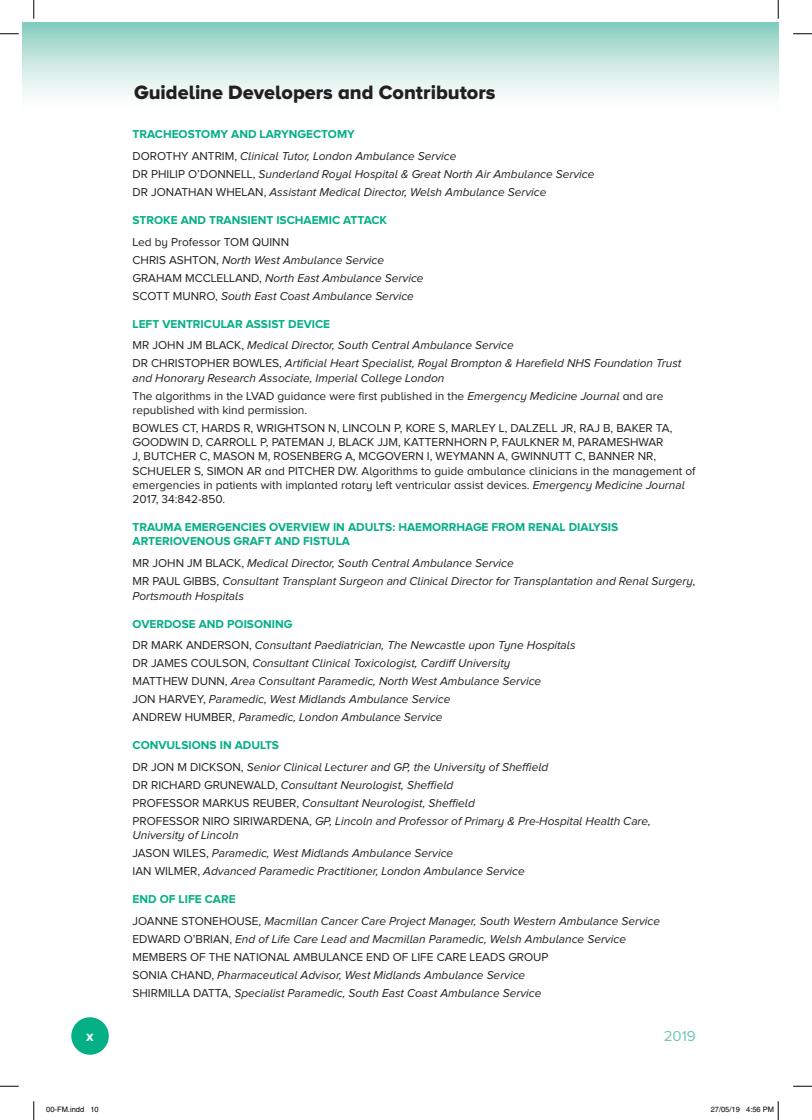
<style>
.page{position:relative;width:812px;height:1120px;background:#fff}
.page>*{position:absolute;margin:0;border:0;box-sizing:border-box;transform-origin:0 0}
.t1{font:20px "Proxima Nova A Extrabld";color:#231f20}
.t2{font:15px "Proxima Nova A";color:#6fc8b6}
.t3{font:700 15px "Proxima Nova A";color:#fff}
.t4{font:italic 11.88px/18px "Proxima Nova A";color:#231f20}
.t5{font:11.88px/14.2px "Proxima Nova A";color:#231f20}
.t6{font:700 11.88px/21.8px "Proxima Nova A";color:#04af85}
.t7{font:7.5px "Helvetica";color:#000}
.s1{font-weight:700;font-style:normal;color:#04af85}
.s2{font-style:normal}
.s3{font-weight:400;color:#231f20}
.s4{font-style:italic}
</style>
<div class="page">
<div style="left:22px;top:22px;width:756px;height:91px;background:linear-gradient(to bottom,#8ccfc1,#fff)"></div>
<div style="left:71px;top:1017px;width:38px;height:38px;background:#04af85;border-radius:50%"></div>
<svg style="left:0;top:33px;width:19px;height:2px"></svg>
<svg style="left:793px;top:33px;width:19px;height:2px"></svg>
<svg style="left:0;top:1085px;width:19px;height:2px"></svg>
<svg style="left:793px;top:1085px;width:19px;height:2px"></svg>
<svg style="left:33px;top:0;width:2px;height:19px"></svg>
<svg style="left:33px;top:1101px;width:2px;height:19px"></svg>
<svg style="left:777px;top:0;width:2px;height:19px"></svg>
<svg style="left:777px;top:1101px;width:2px;height:19px"></svg>
<h1 class="t1" style="left:134px;top:81px;width:363px">Guideline Developers and Contributors</h1>
<p class="t4" style="left:132px;top:123px;width:325px;line-height:21.8px"><span class="s1">TRACHEOSTOMY AND LARYNGECTOMY<br></span><span class="s2">DOROTHY ANTRIM,</span> Clinical Tutor, London Ambulance Service</p>
<p class="t4" style="left:132px;top:165px;width:463px"><span class="s2">DR PHILIP O’DONNELL,</span> Sunderland Royal Hospital &amp; Great North Air Ambulance Service<br><span class="s2">DR JONATHAN WHELAN,</span> Assistant Medical Director, Welsh Ambulance Service</p>
<p class="t6" style="left:132px;top:209px;width:256px">STROKE AND TRANSIENT ISCHAEMIC ATTACK<br><span class="s3">Led by Professor TOM QUINN</span></p>
<p class="t4" style="left:132px;top:251px;width:292px"><span class="s2">CHRIS ASHTON,</span> North West Ambulance Service<br><span class="s2">GRAHAM MCCLELLAND,</span> North East Ambulance Service<br><span class="s2">SCOTT MUNRO,</span> South East Coast Ambulance Service</p>
<p class="t4" style="left:132px;top:313px;width:383px;line-height:21.8px"><span class="s1">LEFT VENTRICULAR ASSIST DEVICE<br></span><span class="s2">MR JOHN JM BLACK,</span> Medical Director, South Central Ambulance Service</p>
<p class="t4" style="left:132px;top:356px;width:550px;line-height:14.2px"><span class="s2">DR CHRISTOPHER BOWLES,</span> Artificial Heart Specialist, Royal Brompton &amp; Harefield NHS Foundation Trust and Honorary Research Associate, Imperial College London</p>
<p class="t5" style="left:132px;top:388px;width:532px">The algorithms in the LVAD guidance were first published in the <span class="s4">Emergency Medicine Journal</span> and are republished with kind permission.</p>
<p class="t5" style="left:132px;top:421px;width:564px">BOWLES CT, HARDS R, WRIGHTSON N, LINCOLN P, KORE S, MARLEY L, DALZELL JR, RAJ B, BAKER TA, GOODWIN D, CARROLL P, PATEMAN J, BLACK JJM, KATTERNHORN P, FAULKNER M, PARAMESHWAR<br>J, BUTCHER C, MASON M, ROSENBERG A, MCGOVERN I, WEYMANN A, GWINNUTT C, BANNER NR, SCHUELER S, SIMON AR and PITCHER DW. Algorithms to guide ambulance clinicians in the management of emergencies in patients with implanted rotary left ventricular assist devices. <span class="s4">Emergency Medicine Journal </span>2017, 34:842-850.</p>
<p class="t6" style="left:132px;top:520px;width:487px;line-height:14.2px">TRAUMA EMERGENCIES OVERVIEW IN ADULTS: HAEMORRHAGE FROM RENAL DIALYSIS<br>ARTERIOVENOUS GRAFT AND FISTULA</p>
<p class="t4" style="left:132px;top:554px;width:564px"><span class="s2">MR JOHN JM BLACK,</span> Medical Director, South Central Ambulance Service<br><span class="s2">MR PAUL GIBBS,</span> Consultant Transplant Surgeon and Clinical Director for Transplantation and Renal Surgery,</p>
<p class="t4" style="left:132px;top:586px;width:113px">Portsmouth Hospitals</p>
<p class="t4" style="left:132px;top:612px;width:444px;line-height:21.8px"><span class="s1">OVERDOSE AND POISONING<br></span><span class="s2">DR MARK ANDERSON,</span> Consultant Paediatrician, The Newcastle upon Tyne Hospitals</p>
<p class="t4" style="left:132px;top:654px;width:410px"><span class="s2">DR JAMES COULSON,</span> Consultant Clinical Toxicologist, Cardiff University <span class="s2">MATTHEW DUNN,</span> Area Consultant Paramedic, North West Ambulance Service <span class="s2">JON HARVEY,</span> Paramedic, West Midlands Ambulance Service<br><span class="s2">ANDREW HUMBER,</span> Paramedic, London Ambulance Service</p>
<p class="t4" style="left:132px;top:734px;width:417px;line-height:21.8px"><span class="s1">CONVULSIONS IN ADULTS<br></span><span class="s2">DR JON M DICKSON,</span> Senior Clinical Lecturer and GP, the University of Sheffield</p>
<p class="t4" style="left:132px;top:776px;width:520px"><span class="s2">DR RICHARD GRUNEWALD,</span> Consultant Neurologist, Sheffield<br><span class="s2">PROFESSOR MARKUS REUBER,</span> Consultant Neurologist, Sheffield<br><span class="s2">PROFESSOR NIRO SIRIWARDENA,</span> GP, Lincoln and Professor of Primary &amp; Pre-Hospital Health Care,</p>
<p class="t4" style="left:132px;top:826px;width:394px">University of Lincoln<br><span class="s2">JASON WILES,</span> Paramedic, West Midlands Ambulance Service<br><span class="s2">IAN WILMER,</span> Advanced Paramedic Practitioner, London Ambulance Service</p>
<p class="t4" style="left:132px;top:888px;width:529px;line-height:21.8px"><span class="s1">END OF LIFE CARE<br></span><span class="s2">JOANNE STONEHOUSE,</span> Macmillan Cancer Care Project Manager, South Western Ambulance Service</p>
<p class="t4" style="left:132px;top:930px;width:495px"><span class="s2">EDWARD O’BRIAN,</span> End of Life Care Lead and Macmillan Paramedic, Welsh Ambulance Service <span class="s2">MEMBERS OF THE NATIONAL AMBULANCE END OF LIFE CARE LEADS GROUP<br>SONIA CHAND,</span> Pharmaceutical Advisor, West Midlands Ambulance Service<br><span class="s2">SHIRMILLA DATTA,</span> Specialist Paramedic, South East Coast Ambulance Service</p>
<p class="t3" style="left:86px;top:1027px;width:9px">x</p>
<p class="t2" style="left:663px;top:1027px;width:33px">2019</p>
<p class="t7" style="left:46px;top:1105px;width:54px">00-FM.indd 10</p>
<p class="t7" style="left:710px;top:1105px;width:65px">27/05/19 4:56 PM</p>
</div>
